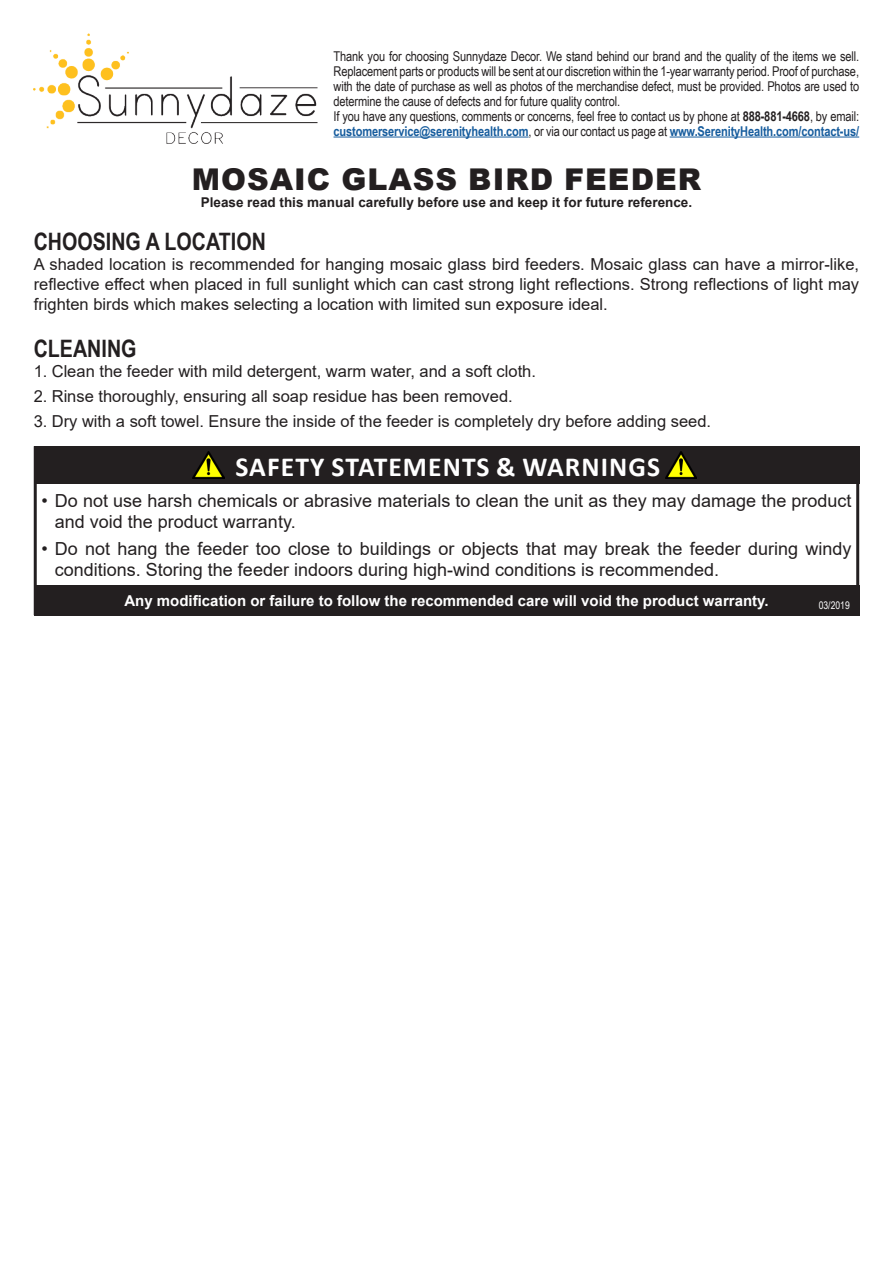
<style>
.page{position:relative;width:893px;height:1263px;background:#fff}
.page>*{position:absolute;margin:0;border:0;box-sizing:border-box;transform-origin:0 0}
.t1{font:900 30px "Arial";letter-spacing:.035em;color:#231f20}
.t2{font:700 27.6px "Calibri";letter-spacing:.04em;color:#fff}
.t3{font:700 24px "Arial Narrow";color:#231f20}
.t4{font:18px/21.6px "Arial";color:#231f20}
.t5{font:16.5px/19.8px "Arial";color:#231f20;text-align:justify}
.t6{font:700 15px "Arial";color:#fff}
.t7{font:13.5px/15px "Arial Narrow";letter-spacing:-.01em;color:#231f20;text-align:justify}
.t8{font:700 13.5px "Arial";color:#231f20}
.t9{font:10.5px "Arial Narrow";color:#fff}
.s1{font-weight:700}
.s2{font-weight:700;color:#175d9e}
</style>
<div class="page">
<img style="left:34px;top:34px;width:284px;height:110px">
<hr style="left:333px;top:137px;width:196px;height:1px;background:#175d9e">
<hr style="left:670px;top:137px;width:189px;height:1px;background:#175d9e">
<div style="left:34px;top:585px;width:825px;height:30px;background:#231f20"></div>
<div style="left:34px;top:446px;width:825px;height:38px;background:#231f20"></div>
<img style="left:193px;top:451px;width:31px;height:28px">
<img style="left:665px;top:451px;width:32px;height:28px">
<p class="t7" style="left:333px;top:48px;width:527px">Thank you for choosing Sunnydaze Decor. We stand behind our brand and the quality of the items we sell.<br>Replacement parts or products will be sent at our discretion within the 1-year warranty period. Proof of purchase, with the date of purchase as well as photos of the merchandise defect, must be provided. Photos are used to determine the cause of defects and for future quality control.</p>
<p class="t7" style="left:333px;top:108px;width:527px">If you have any questions, comments or concerns, feel free to contact us by phone at <span class="s1">888-881-4668</span>, by email: <span class="s2">customerservice@serenityhealth.com</span>, or via our contact us page at <span class="s2">www.SerenityHealth.com/contact-us/</span></p>
<p class="t1" style="left:192px;top:158px;width:511px">MOSAIC GLASS BIRD FEEDER</p>
<p class="t8" style="left:201px;top:192px;width:493px">Please read this manual carefully before use and keep it for future reference.</p>
<p class="t3" style="left:34px;top:224px;width:234px">CHOOSING A LOCATION</p>
<p class="t5" style="left:34px;top:254px;width:827px">A shaded location is recommended for hanging mosaic glass bird feeders. Mosaic glass can have a mirror-like, reflective effect when placed in full sunlight which can cast strong light reflections. Strong reflections of light may frighten birds which makes selecting a location with limited sun exposure ideal.</p>
<p class="t3" style="left:34px;top:330px;width:104px">CLEANING</p>
<p class="t5" style="left:34px;top:361px;width:504px">1. Clean the feeder with mild detergent, warm water, and a soft cloth.</p>
<p class="t5" style="left:34px;top:386px;width:481px">2. Rinse thoroughly, ensuring all soap residue has been removed.</p>
<p class="t5" style="left:34px;top:411px;width:679px">3. Dry with a soft towel. Ensure the inside of the feeder is completely dry before adding seed.</p>
<p class="t2" style="left:235px;top:447px;width:426px">SAFETY STATEMENTS &amp; WARNINGS</p>
<p class="t4" style="left:55px;top:489px;width:798px;text-indent:-13px">• Do not use harsh chemicals or abrasive materials to clean the unit as they may damage the product and void the product warranty.</p>
<p class="t4" style="left:55px;top:537px;width:798px;text-indent:-13px">• Do not hang the feeder too close to buildings or objects that may break the feeder during windy conditions. Storing the feeder indoors during high-wind conditions is recommended.</p>
<p class="t6" style="left:124px;top:590px;width:645px">Any modification or failure to follow the recommended care will void the product warranty.</p>
<p class="t9" style="left:819px;top:598px;width:33px">03/2019</p>
</div>
